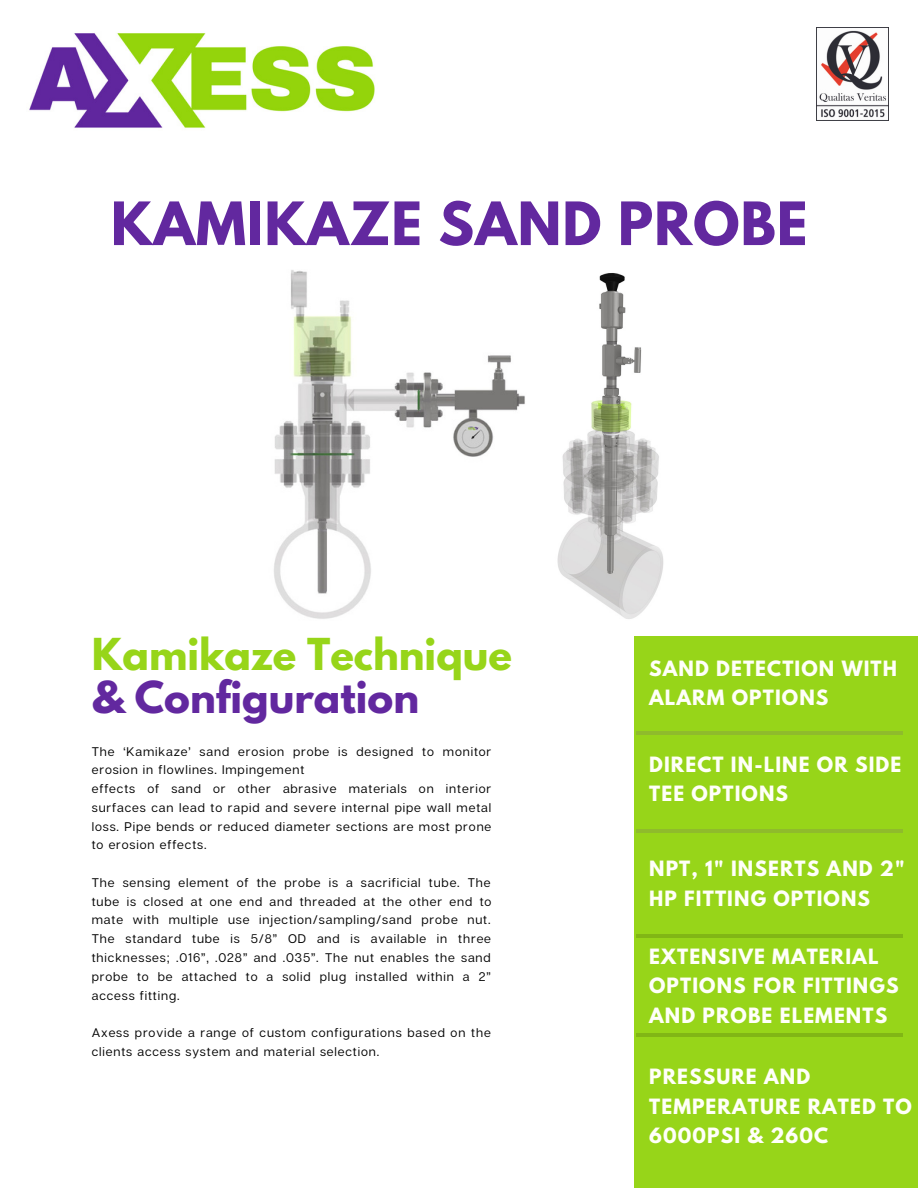
<style>
.page{position:relative;width:918px;height:1188px;background:#fff}
.page>*{position:absolute;margin:0;border:0;box-sizing:border-box;transform-origin:0 0}
.t1{font:700 52.95px "League Spartan";letter-spacing:.02em;color:#62289f}
.t2{font:700 39px "League Spartan";color:#97d519}
.t3{font:700 39px "League Spartan";color:#62289f}
.t4{font:700 18.6px/29.7px "League Spartan";letter-spacing:.06em;color:#fffff9}
.t5{font:12.45px/18.8px "Articulat CF";letter-spacing:.07em;color:#000}
</style>
<div class="page">
<div style="left:635px;top:636px;width:283px;height:552px;background:#97d519"></div>
<hr style="left:636px;top:829px;width:267px;height:3px;background:#62289f">
<hr style="left:636px;top:731px;width:267px;height:3px;background:#62289f">
<hr style="left:636px;top:934px;width:267px;height:4px;background:#81b615">
<hr style="left:636px;top:1034px;width:267px;height:3px;background:#000">
<img style="left:274px;top:270px;width:390px;height:349px">
<img style="left:29px;top:33px;width:346px;height:95px">
<img style="left:817px;top:27px;width:72px;height:94px">
<p class="t1" style="left:111px;top:197px;width:698px">KAMIKAZE SAND PROBE</p>
<p class="t2" style="left:92px;top:635px;width:422px">Kamikaze Technique</p>
<p class="t3" style="left:92px;top:677px;width:329px">&amp; Configuration</p>
<p class="t5" style="left:92px;top:742px;width:401px">The ‘Kamikaze’ sand erosion probe is designed to monitor erosion in flowlines. Impingement</p>
<p class="t5" style="left:92px;top:779px;width:401px;text-align:justify">effects of sand or other abrasive materials on interior surfaces can lead to rapid and severe internal pipe wall metal loss. Pipe bends or reduced diameter sections are most prone to erosion effects.</p>
<p class="t5" style="left:92px;top:873px;width:401px;text-align:justify">The sensing element of the probe is a sacrificial tube. The tube is closed at one end and threaded at the other end to mate with multiple use injection/sampling/sand probe nut.<br>The standard tube is 5/8” OD and is available in three thicknesses; .016”, .028” and .035”. The nut enables the sand probe to be attached to a solid plug installed within a 2” access fitting.</p>
<p class="t5" style="left:92px;top:1023px;width:400px">Axess provide a range of custom configurations based on the clients access system and material selection.</p>
<p class="t4" style="left:649px;top:656px;width:249px">SAND DETECTION WITH<br>ALARM OPTIONS</p>
<p class="t4" style="left:649px;top:752px;width:254px">DIRECT IN-LINE OR SIDE<br>TEE OPTIONS</p>
<p class="t4" style="left:649px;top:856px;width:257px">NPT, 1" INSERTS AND 2"<br>HP FITTING OPTIONS</p>
<p class="t4" style="left:649px;top:944px;width:251px">EXTENSIVE MATERIAL<br>OPTIONS FOR FITTINGS<br>AND PROBE ELEMENTS</p>
<p class="t4" style="left:649px;top:1064px;width:264px">PRESSURE AND<br>TEMPERATURE RATED TO<br>6000PSI &amp; 260C</p>
</div>
